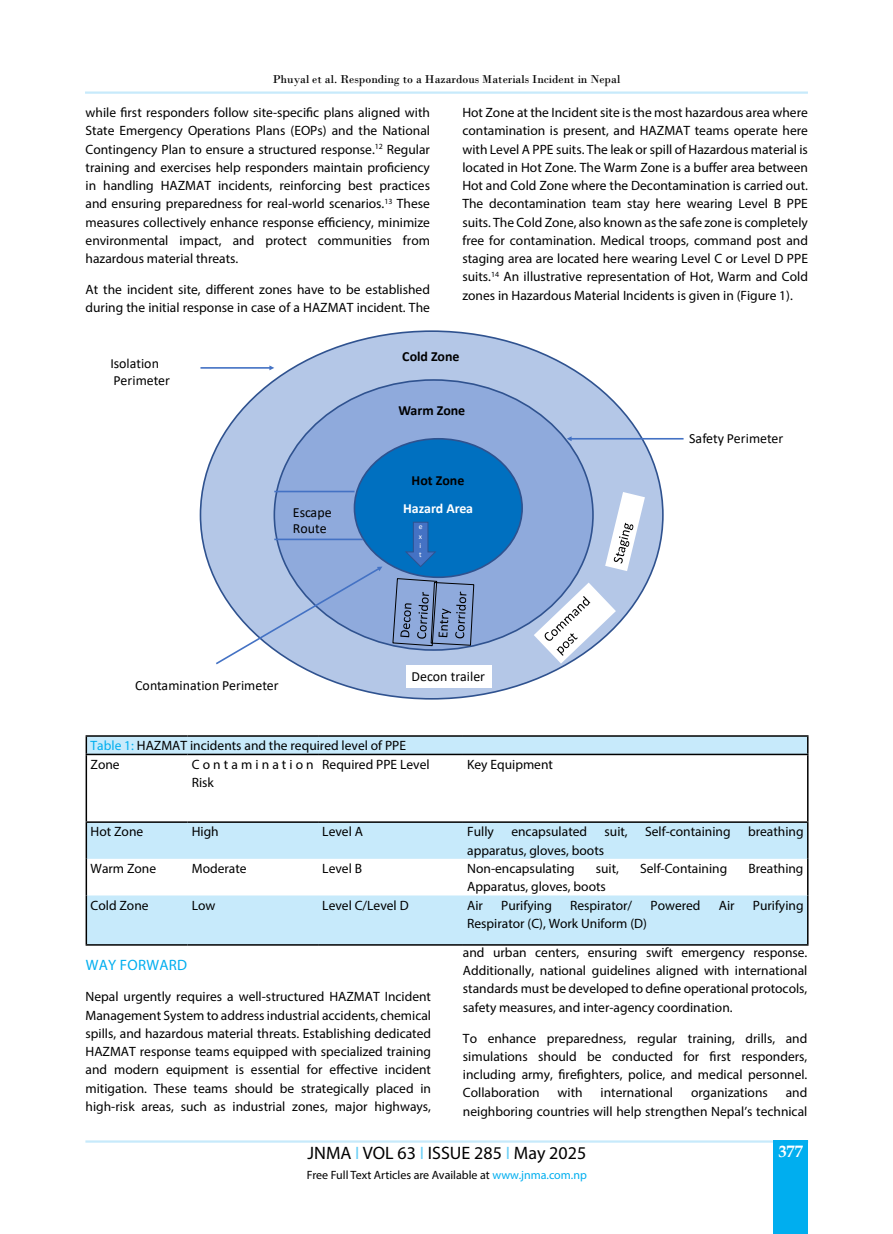
<style>
.page{position:relative;width:893px;height:1234px;background:#fff}
.page>*{position:absolute;margin:0;border:0;box-sizing:border-box;transform-origin:0 0}
.t1{font:18px "Myriad Pro";color:#000}
.t2{font:700 16.5px "Book Antiqua";color:#fff}
.t3{font:15px "Myriad Pro";letter-spacing:.02em;color:#00aeef}
.t4{font:13.95px/16.6px "Calibri";color:#000}
.t5{font:700 13.95px "Calibri";letter-spacing:-.005em;color:#000}
.t6{font:700 13.95px "Calibri";letter-spacing:-.005em;color:#fff}
.t7{font:13.95px "Calibri";color:#fff}
.t8{font:13.5px/18.3px "Myriad Pro";color:#000;text-align:justify}
.t9{font:13.5px/18.1px "Myriad Pro";letter-spacing:.23em;color:#000}
.t10{font:12px "Bodoni";color:#000}
.t11{font:12px "Myriad Pro";color:#000}
.t12{font:7.65px/9.3px "Calibri";color:#fff}
.s1{color:#00aeef}
.s2{color:#6dcff6}
</style>
<div class="page">
<hr style="left:85px;top:1140px;width:723px;height:2px;background:#c7eafb">
<div style="left:774px;top:1139px;width:34px;height:94px;background:#00aeef"></div>
<hr style="left:85px;top:91px;width:723px;height:3px;background:#c7eafb">
<div style="left:200px;top:331px;width:463px;height:367px;background:#b4c7e7;border-radius:50%"></div>
<div style="left:274px;top:380px;width:319px;height:270px;background:#8faadc;border-radius:50%"></div>
<div style="left:354px;top:438px;width:168px;height:139px;background:#0070c0;border-radius:50%"></div>
<svg style="left:405px;top:521px;width:31px;height:46px"></svg>
<div style="left:406px;top:665px;width:85px;height:22px;background:#fff"></div>
<svg style="left:534px;top:582px;width:82px;height:81px"></svg>
<hr style="left:571px;top:438px;width:113px;height:1px;background:#4472c4">
<svg style="left:567px;top:436px;width:5px;height:5px"></svg>
<hr style="left:200px;top:367px;width:70px;height:1px;background:#4472c4">
<svg style="left:269px;top:365px;width:5px;height:5px"></svg>
<hr style="left:274px;top:490px;width:81px;height:2px;background:#4472c4">
<hr style="left:274px;top:538px;width:89px;height:2px;background:#4472c4">
<svg style="left:214px;top:566px;width:168px;height:99px"></svg>
<svg style="left:392px;top:578px;width:82px;height:68px"></svg>
<svg style="left:605px;top:492px;width:40px;height:79px"></svg>
<svg style="left:87px;top:736px;width:720px;height:207px"></svg>
<svg style="left:807px;top:736px;width:1px;height:17px"></svg>
<hr style="left:86px;top:753px;width:102px;height:2px;background:#000">
<hr style="left:188px;top:753px;width:130px;height:2px;background:#000">
<hr style="left:318px;top:753px;width:145px;height:2px;background:#000">
<hr style="left:463px;top:753px;width:345px;height:2px;background:#000">
<hr style="left:807px;top:755px;width:1px;height:66px;background:#000">
<hr style="left:86px;top:821px;width:102px;height:1px;background:#000">
<hr style="left:188px;top:821px;width:130px;height:1px;background:#000">
<hr style="left:318px;top:821px;width:145px;height:1px;background:#000">
<hr style="left:463px;top:821px;width:345px;height:1px;background:#000">
<hr style="left:807px;top:822px;width:1px;height:36px;background:#000">
<hr style="left:807px;top:858px;width:1px;height:37px;background:#000">
<hr style="left:807px;top:895px;width:1px;height:48px;background:#000">
<hr style="left:86px;top:735px;width:102px;height:1px;background:#000">
<svg style="left:86px;top:736px;width:1px;height:17px"></svg>
<hr style="left:188px;top:735px;width:130px;height:1px;background:#000">
<hr style="left:318px;top:735px;width:145px;height:1px;background:#000">
<hr style="left:463px;top:735px;width:345px;height:1px;background:#000">
<hr style="left:86px;top:755px;width:1px;height:66px;background:#000">
<hr style="left:86px;top:822px;width:1px;height:36px;background:#000">
<hr style="left:86px;top:858px;width:1px;height:37px;background:#000">
<hr style="left:86px;top:895px;width:1px;height:48px;background:#000">
<hr style="left:86px;top:943px;width:102px;height:2px;background:#000">
<hr style="left:188px;top:943px;width:130px;height:2px;background:#000">
<hr style="left:318px;top:943px;width:145px;height:2px;background:#000">
<hr style="left:463px;top:943px;width:345px;height:2px;background:#000">
<p class="t10" style="left:273px;top:72px;width:349px">Phuyal et al. Responding to a Hazardous Materials Incident in Nepal</p>
<p class="t8" style="left:86px;top:103px;width:346px">while first responders follow site-specific plans aligned with State Emergency Operations Plans (EOPs) and the National Contingency Plan to ensure a structured response.<sup>12</sup> Regular training and exercises help responders maintain proficiency in handling HAZMAT incidents, reinforcing best practices and ensuring preparedness for real-world scenarios.<sup>13</sup> These measures collectively enhance response efficiency, minimize environmental impact, and protect communities from hazardous material threats.</p>
<p class="t8" style="left:86px;top:280px;width:346px">At the incident site, different zones have to be established during the initial response in case of a HAZMAT incident. The</p>
<p class="t8" style="left:462px;top:103px;width:347px">Hot Zone at the Incident site is the most hazardous area where contamination is present, and HAZMAT teams operate here with Level A PPE suits. The leak or spill of Hazardous material is located in Hot Zone. The Warm Zone is a buffer area between Hot and Cold Zone where the Decontamination is carried out.<br>The decontamination team stay here wearing Level B PPE suits. The Cold Zone, also known as the safe zone is completely free for contamination. Medical troops, command post and staging area are located here wearing Level C or Level D PPE suits.<sup>14</sup> An illustrative representation of Hot, Warm and Cold zones in Hazardous Material Incidents is given in (Figure 1).</p>
<p class="t4" style="left:110px;top:355px;width:61px">Isolation<br>Perimeter</p>
<p class="t4" style="left:293px;top:503px;width:40px">Escape<br>Route</p>
<p class="t4" style="left:135px;top:676px;width:145px">Contamination Perimeter</p>
<p class="t5" style="left:402px;top:346px;width:59px">Cold Zone</p>
<p class="t5" style="left:398px;top:400px;width:68px">Warm Zone</p>
<p class="t5" style="left:412px;top:470px;width:54px">Hot Zone</p>
<p class="t6" style="left:403px;top:498px;width:72px">Hazard Area</p>
<p class="t7" style="left:428px;top:505px;width:9px">C</p>
<p class="t7" style="left:429px;top:505px;width:10px">H</p>
<p class="t12" style="left:419px;top:521px;width:5px">e x i t</p>
<p class="t4" style="left:412px;top:667px;width:75px">Decon trailer</p>
<p class="t8" style="left:91px;top:736px;width:317px"><span class="s1">Table 1:</span> HAZMAT incidents and the required level of PPE<br>Zone</p>
<p class="t9" style="left:192px;top:754px;width:123px">Contamination<br>Risk</p>
<p class="t8" style="left:322px;top:754px;width:109px">Required PPE Level</p>
<p class="t8" style="left:467px;top:754px;width:87px">Key Equipment</p>
<p class="t4" style="left:689px;top:430px;width:96px">Safety Perimeter</p>
<p class="t8" style="left:91px;top:822px;width:54px">Hot Zone</p>
<p class="t8" style="left:192px;top:822px;width:28px">High</p>
<p class="t8" style="left:322px;top:822px;width:42px">Level A</p>
<p class="t8" style="left:467px;top:822px;width:28px">Fully</p>
<p class="t8" style="left:511px;top:822px;width:77px">encapsulated</p>
<p class="t8" style="left:605px;top:822px;width:25px">suit,</p>
<p class="t8" style="left:645px;top:822px;width:87px">Self-containing</p>
<p class="t8" style="left:748px;top:822px;width:57px">breathing</p>
<p class="t8" style="left:467px;top:840px;width:138px">apparatus, gloves, boots</p>
<p class="t8" style="left:91px;top:858px;width:67px">Warm Zone</p>
<p class="t8" style="left:192px;top:858px;width:56px">Moderate</p>
<p class="t8" style="left:322px;top:858px;width:41px">Level B</p>
<p class="t8" style="left:467px;top:858px;width:109px">Non-encapsulating</p>
<p class="t8" style="left:596px;top:858px;width:25px">suit,</p>
<p class="t8" style="left:640px;top:858px;width:89px">Self-Containing</p>
<p class="t8" style="left:748px;top:858px;width:57px">Breathing</p>
<p class="t8" style="left:467px;top:877px;width:140px">Apparatus, gloves, boots</p>
<p class="t8" style="left:91px;top:895px;width:60px">Cold Zone</p>
<p class="t8" style="left:192px;top:895px;width:25px">Low</p>
<p class="t8" style="left:322px;top:895px;width:88px">Level C/Level D</p>
<p class="t8" style="left:467px;top:895px;width:17px">Air</p>
<p class="t8" style="left:501px;top:895px;width:52px">Purifying</p>
<p class="t8" style="left:570px;top:895px;width:64px">Respirator/</p>
<p class="t8" style="left:650px;top:895px;width:52px">Powered</p>
<p class="t8" style="left:719px;top:895px;width:17px">Air</p>
<p class="t8" style="left:753px;top:895px;width:52px">Purifying</p>
<p class="t8" style="left:467px;top:913px;width:181px">Respirator (C), Work Uniform (D)</p>
<p class="t3" style="left:86px;top:955px;width:103px">WAY FORWARD</p>
<p class="t8" style="left:86px;top:987px;width:347px">Nepal urgently requires a well-structured HAZMAT Incident Management System to address industrial accidents, chemical spills, and hazardous material threats. Establishing dedicated HAZMAT response teams equipped with specialized training and modern equipment is essential for effective incident mitigation. These teams should be strategically placed in high-risk areas, such as industrial zones, major highways,</p>
<p class="t8" style="left:463px;top:942px;width:346px">and urban centers, ensuring swift emergency response.<br>Additionally, national guidelines aligned with international standards must be developed to define operational protocols, safety measures, and inter-agency coordination.</p>
<p class="t8" style="left:463px;top:1028px;width:346px">To enhance preparedness, regular training, drills, and simulations should be conducted for first responders, including army, firefighters, police, and medical personnel.<br>Collaboration</p>
<p class="t8" style="left:463px;top:1083px;width:346px;text-align:right">and<br>neighboring countries will help strengthen Nepal’s technical</p>
<p class="t8" style="left:558px;top:1083px;width:27px">with</p>
<p class="t8" style="left:601px;top:1083px;width:74px">international</p>
<p class="t8" style="left:691px;top:1083px;width:78px">organizations</p>
<h1 class="t1" style="left:308px;top:1141px;width:280px">JNMA <span class="s2">I</span> VOL 63 <span class="s2">I</span> ISSUE 285 <span class="s2">I</span> May 2025</h1>
<p class="t11" style="left:307px;top:1167px;width:281px">Free Full Text Articles are Available at <span class="s1">www.jnma.com.np</span></p>
<p class="t2" style="left:778px;top:1140px;width:26px">377</p>
</div>
